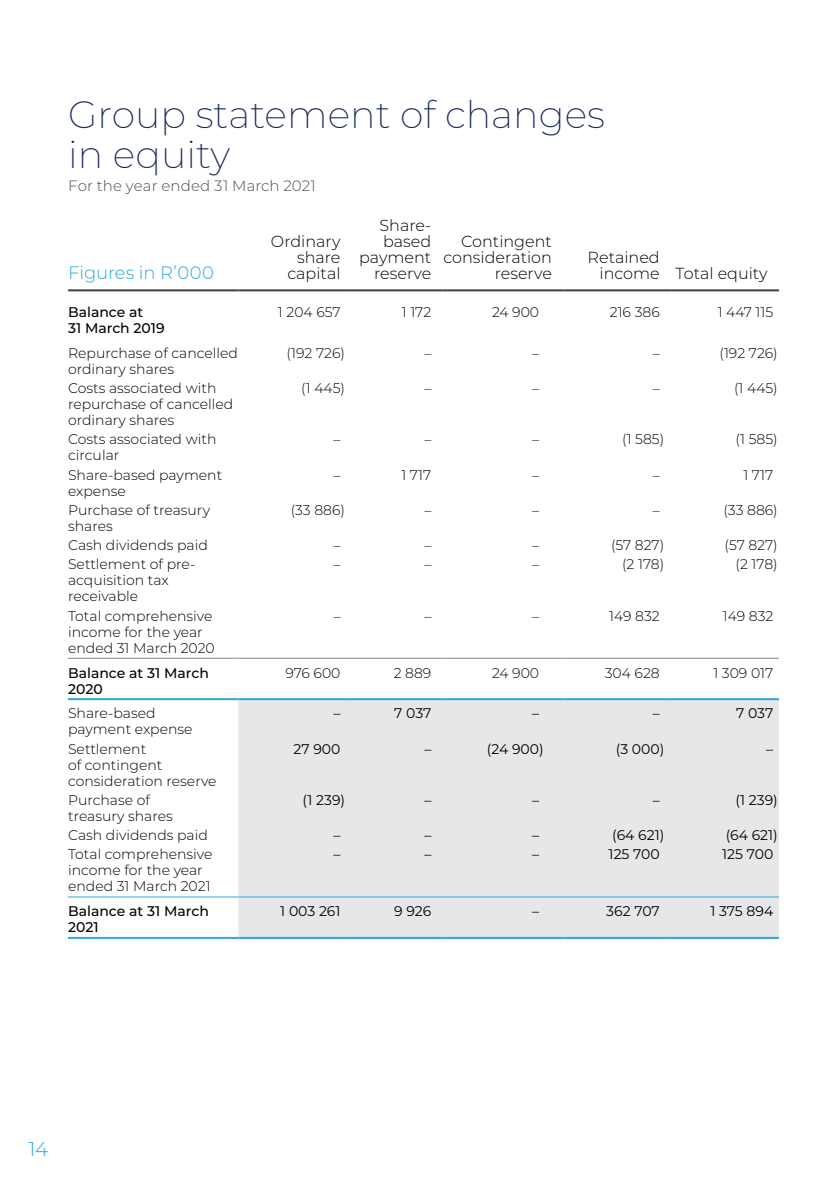
<style>
.page{position:relative;width:840px;height:1191px;background:#fff}
.page>*{position:absolute;margin:0;border:0;box-sizing:border-box;transform-origin:0 0}
.t1{font:200 38px/40px "Montserrat";color:#18285c}
.t2{font:300 20px "Montserrat";color:#2fa6de}
.t3{font:300 18px "Montserrat";color:#2fa6de}
.t4{font:300 16px/16px "Montserrat";color:#000;text-align:right}
.t5{font:300 15px "Montserrat";letter-spacing:.005em;color:#4d4d4f}
.t6{font:300 14px/16px "Montserrat";color:#000}
.t7{font:14px "Montserrat";color:#000}
.t8{font:500 14px/16px "Montserrat";color:#000}
</style>
<div class="page">
<svg style="left:68px;top:291px;width:710px;height:646px"></svg>
<div style="left:238px;top:700px;width:540px;height:237px;background:#e6e7e8"></div>
<hr style="left:68px;top:289px;width:170px;height:2px;background:#3a4149">
<hr style="left:238px;top:289px;width:113px;height:2px;background:#3a4149">
<hr style="left:351px;top:289px;width:91px;height:2px;background:#3a4149">
<hr style="left:442px;top:289px;width:121px;height:2px;background:#3a4149">
<hr style="left:563px;top:289px;width:107px;height:2px;background:#3a4149">
<hr style="left:670px;top:289px;width:108px;height:2px;background:#3a4149">
<hr style="left:68px;top:896px;width:170px;height:1px;background:#2fa6de">
<hr style="left:238px;top:896px;width:113px;height:1px;background:#2fa6de">
<hr style="left:351px;top:896px;width:91px;height:1px;background:#2fa6de">
<hr style="left:442px;top:896px;width:121px;height:1px;background:#2fa6de">
<hr style="left:563px;top:896px;width:107px;height:1px;background:#2fa6de">
<hr style="left:670px;top:896px;width:108px;height:1px;background:#2fa6de">
<hr style="left:68px;top:937px;width:170px;height:2px;background:#2fa6de">
<hr style="left:238px;top:937px;width:113px;height:2px;background:#2fa6de">
<hr style="left:351px;top:937px;width:91px;height:2px;background:#2fa6de">
<hr style="left:442px;top:937px;width:121px;height:2px;background:#2fa6de">
<hr style="left:563px;top:937px;width:107px;height:2px;background:#2fa6de">
<hr style="left:670px;top:937px;width:108px;height:2px;background:#2fa6de">
<hr style="left:68px;top:658px;width:170px;height:1px;background:#818586">
<hr style="left:238px;top:658px;width:113px;height:1px;background:#818586">
<hr style="left:351px;top:658px;width:91px;height:1px;background:#818586">
<hr style="left:442px;top:658px;width:121px;height:1px;background:#818586">
<hr style="left:563px;top:658px;width:107px;height:1px;background:#818586">
<hr style="left:670px;top:658px;width:108px;height:1px;background:#818586">
<hr style="left:68px;top:698px;width:170px;height:2px;background:#2fa6de">
<hr style="left:238px;top:698px;width:113px;height:2px;background:#2fa6de">
<hr style="left:351px;top:698px;width:91px;height:2px;background:#2fa6de">
<hr style="left:442px;top:698px;width:121px;height:2px;background:#2fa6de">
<hr style="left:563px;top:698px;width:107px;height:2px;background:#2fa6de">
<hr style="left:670px;top:698px;width:108px;height:2px;background:#2fa6de">
<h1 class="t1" style="left:68px;top:93px;width:538px">Group statement of changes in equity</h1>
<p class="t5" style="left:68px;top:175px;width:249px">For the year ended 31 March 2021</p>
<p class="t3" style="left:68px;top:260px;width:147px">Figures in R’000</p>
<p class="t4" style="left:271px;top:233px;width:71px">Ordinary share capital</p>
<p class="t4" style="left:359px;top:217px;width:74px">Share&shy;based payment reserve</p>
<p class="t4" style="left:443px;top:233px;width:110px">Contingent consideration reserve</p>
<p class="t4" style="left:599px;top:249px;width:169px;text-align:left;text-indent:-12px">Retained<br>income Total equity</p>
<p class="t8" style="left:68px;top:303px;width:98px">Balance at<br>31 March 2019</p>
<p class="t6" style="left:278px;top:303px;width:64px">1 204 657</p>
<p class="t6" style="left:401px;top:303px;width:31px">1 172</p>
<p class="t6" style="left:491px;top:303px;width:49px">24 900</p>
<p class="t6" style="left:609px;top:303px;width:51px">216 386</p>
<p class="t6" style="left:717px;top:303px;width:57px">1 447 115</p>
<p class="t6" style="left:68px;top:344px;width:171px">Repurchase of cancelled ordinary shares</p>
<p class="t6" style="left:286px;top:344px;width:60px">(192 726)</p>
<p class="t6" style="left:424px;top:344px;width:8px">–</p>
<p class="t6" style="left:532px;top:344px;width:8px">–</p>
<p class="t6" style="left:652px;top:344px;width:8px">–</p>
<p class="t6" style="left:719px;top:344px;width:60px">(192 726)</p>
<p class="t6" style="left:68px;top:380px;width:167px">Costs associated with repurchase of cancelled ordinary shares</p>
<p class="t6" style="left:301px;top:380px;width:45px">(1 445)</p>
<p class="t6" style="left:424px;top:380px;width:8px">–</p>
<p class="t6" style="left:532px;top:380px;width:8px">–</p>
<p class="t6" style="left:652px;top:380px;width:8px">–</p>
<p class="t6" style="left:733px;top:380px;width:45px">(1 445)</p>
<p class="t6" style="left:68px;top:431px;width:150px">Costs associated with circular</p>
<p class="t6" style="left:333px;top:431px;width:8px">–</p>
<p class="t6" style="left:424px;top:431px;width:8px">–</p>
<p class="t6" style="left:532px;top:431px;width:8px">–</p>
<p class="t6" style="left:621px;top:431px;width:44px">(1 585)</p>
<p class="t6" style="left:735px;top:431px;width:44px">(1 585)</p>
<p class="t6" style="left:68px;top:466px;width:156px">Share-based payment expense</p>
<p class="t6" style="left:401px;top:466px;width:31px">1 717</p>
<p class="t6" style="left:743px;top:466px;width:31px">1 717</p>
<p class="t6" style="left:68px;top:501px;width:143px">Purchase of treasury shares</p>
<p class="t6" style="left:290px;top:501px;width:56px">(33 886)</p>
<p class="t6" style="left:424px;top:501px;width:8px">–</p>
<p class="t6" style="left:532px;top:501px;width:8px">–</p>
<p class="t6" style="left:652px;top:501px;width:8px">–</p>
<p class="t6" style="left:723px;top:501px;width:56px">(33 886)</p>
<p class="t6" style="left:68px;top:537px;width:141px">Cash dividends paid</p>
<p class="t6" style="left:333px;top:537px;width:8px">–</p>
<p class="t6" style="left:424px;top:537px;width:8px">–</p>
<p class="t6" style="left:532px;top:537px;width:8px">–</p>
<p class="t6" style="left:610px;top:537px;width:55px">(57 827)</p>
<p class="t6" style="left:724px;top:537px;width:55px">(57 827)</p>
<p class="t6" style="left:68px;top:556px;width:129px">Settlement of pre&shy;acquisition tax receivable</p>
<p class="t6" style="left:333px;top:556px;width:8px">–</p>
<p class="t6" style="left:424px;top:556px;width:8px">–</p>
<p class="t6" style="left:532px;top:556px;width:8px">–</p>
<p class="t6" style="left:621px;top:556px;width:44px">(2 178)</p>
<p class="t6" style="left:735px;top:556px;width:44px">(2 178)</p>
<p class="t6" style="left:68px;top:607px;width:148px">Total comprehensive income for the year ended 31 March 2020</p>
<p class="t6" style="left:609px;top:607px;width:52px">149 832</p>
<p class="t6" style="left:722px;top:607px;width:52px">149 832</p>
<p class="t8" style="left:68px;top:664px;width:142px">Balance at 31 March<br>2020</p>
<p class="t6" style="left:285px;top:664px;width:57px">976 600</p>
<p class="t6" style="left:393px;top:664px;width:39px">2 889</p>
<p class="t6" style="left:491px;top:664px;width:49px">24 900</p>
<p class="t6" style="left:604px;top:664px;width:56px">304 628</p>
<p class="t6" style="left:713px;top:664px;width:61px">1 309 017</p>
<p class="t6" style="left:68px;top:705px;width:126px">Share-based payment expense</p>
<p class="t7" style="left:333px;top:704px;width:8px">–</p>
<p class="t7" style="left:394px;top:704px;width:39px">7 037</p>
<p class="t7" style="left:532px;top:704px;width:8px">–</p>
<p class="t7" style="left:652px;top:704px;width:8px">–</p>
<p class="t7" style="left:735px;top:704px;width:39px">7 037</p>
<p class="t6" style="left:68px;top:740px;width:150px">Settlement<br>of contingent consideration reserve</p>
<p class="t7" style="left:293px;top:739px;width:48px">27 900</p>
<p class="t7" style="left:424px;top:739px;width:8px">–</p>
<p class="t7" style="left:486px;top:739px;width:58px">(24 900)</p>
<p class="t7" style="left:615px;top:739px;width:50px">(3 000)</p>
<p class="t7" style="left:765px;top:739px;width:8px">–</p>
<p class="t6" style="left:68px;top:791px;width:106px">Purchase of treasury shares</p>
<p class="t7" style="left:302px;top:790px;width:44px">(1 239)</p>
<p class="t7" style="left:424px;top:790px;width:8px">–</p>
<p class="t7" style="left:532px;top:790px;width:8px">–</p>
<p class="t7" style="left:652px;top:790px;width:8px">–</p>
<p class="t7" style="left:735px;top:790px;width:44px">(1 239)</p>
<p class="t6" style="left:68px;top:826px;width:141px">Cash dividends paid</p>
<p class="t7" style="left:333px;top:825px;width:8px">–</p>
<p class="t7" style="left:424px;top:825px;width:8px">–</p>
<p class="t7" style="left:532px;top:825px;width:8px">–</p>
<p class="t7" style="left:611px;top:825px;width:54px">(64 621)</p>
<p class="t7" style="left:725px;top:825px;width:54px">(64 621)</p>
<p class="t6" style="left:68px;top:846px;width:146px">Total comprehensive income for the year ended 31 March 2021</p>
<p class="t7" style="left:333px;top:844px;width:8px">–</p>
<p class="t7" style="left:424px;top:844px;width:8px">–</p>
<p class="t7" style="left:532px;top:844px;width:8px">–</p>
<p class="t7" style="left:608px;top:844px;width:53px">125 700</p>
<p class="t7" style="left:721px;top:844px;width:53px">125 700</p>
<p class="t8" style="left:68px;top:902px;width:142px">Balance at 31 March<br>2021</p>
<p class="t7" style="left:280px;top:901px;width:62px">1 003 261</p>
<p class="t7" style="left:394px;top:901px;width:39px">9 926</p>
<p class="t7" style="left:532px;top:901px;width:8px">–</p>
<p class="t7" style="left:606px;top:901px;width:55px">362 707</p>
<p class="t7" style="left:710px;top:901px;width:64px">1 375 894</p>
<h2 class="t2" style="left:28px;top:1135px;width:21px">14</h2>
</div>
